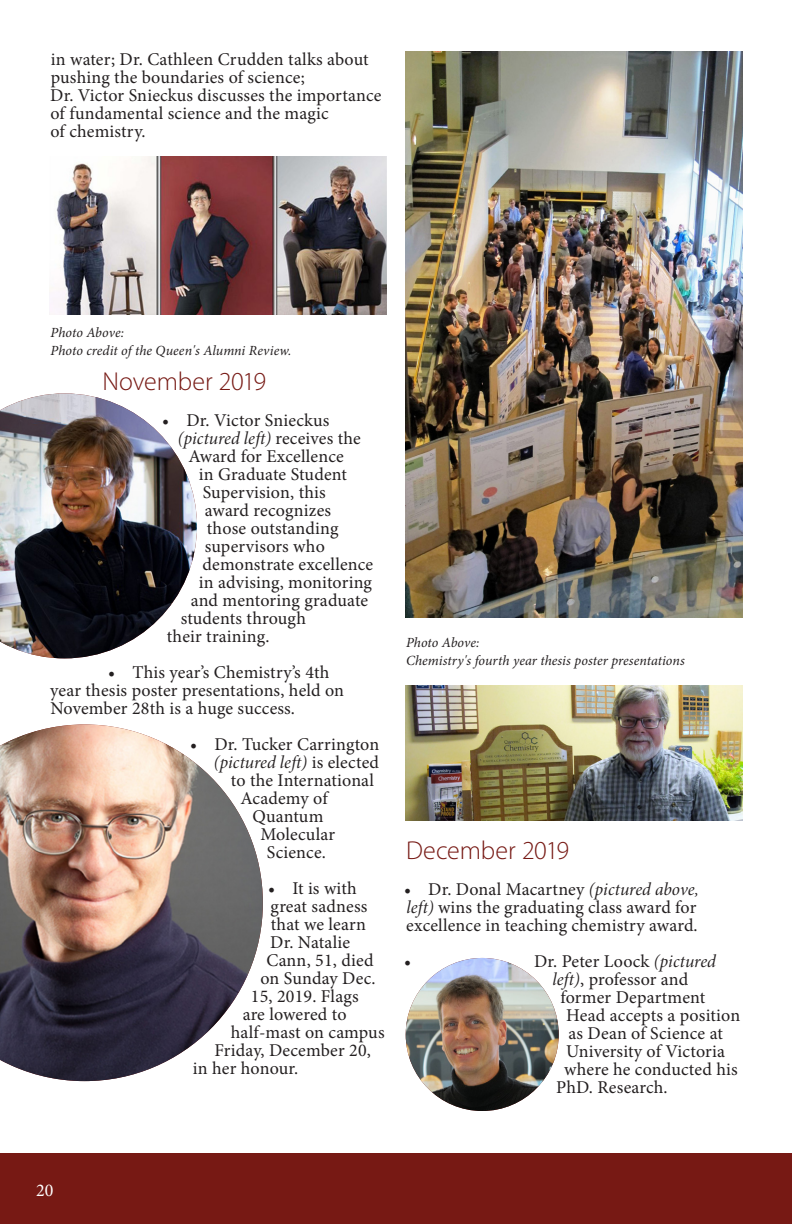
<style>
.page{position:relative;width:792px;height:1224px;background:#fff}
.page>*{position:absolute;margin:0;border:0;box-sizing:border-box;transform-origin:0 0}
.Paragraph_Style_7{font:300 26px "Myriad Pro";letter-spacing:-.005em;color:#771a15}
.Paragraph_Style_7-2{font:18px/18px "Minion Pro";letter-spacing:.01em;color:#231f20}
.Paragraph_Style_7-3{font:18px "Minion Pro It Subh";letter-spacing:.005em;color:#231f20}
.t1{font:18px "Minion Pro";color:#fff}
.Paragraph_Style_7-4{font:italic 14px "Minion Pro";color:#231f20}
.s1{font-family:"Minion Pro"}
.s2{font-family:"Minion Pro It Subh"}
</style>
<div class="page">
<div style="left:0;top:1153px;width:792px;height:71px;background:#771914"></div>
<img style="left:0;top:393px;width:197px;height:265px">
<img style="left:406px;top:52px;width:336px;height:566px">
<img style="left:406px;top:958px;width:153px;height:153px;border-radius:77px">
<img style="left:0;top:724px;width:263px;height:357px">
<img style="left:50px;top:156px;width:337px;height:158px">
<img style="left:406px;top:686px;width:336px;height:134px">
<p class="Paragraph_Style_7-2" style="left:51px;top:50px;width:319px">in water; Dr. Cathleen Crudden talks about pushing the boundaries of science;</p>
<p class="Paragraph_Style_7-2" style="left:50px;top:86px;width:333px">Dr. Victor Snieckus discusses the importance of fundamental science and the magic</p>
<p class="Paragraph_Style_7-2" style="left:51px;top:122px;width:97px">of chemistry.</p>
<p class="Paragraph_Style_7-4" style="left:51px;top:323px;width:75px">Photo Above:</p>
<p class="Paragraph_Style_7-4" style="left:51px;top:341px;width:242px">Photo credit of the Queen's Alumni Review.</p>
<p class="Paragraph_Style_7" style="left:102px;top:367px;width:165px">November 2019</p>
<p class="Paragraph_Style_7-2" style="left:162px;top:411px;width:169px">• Dr. Victor Snieckus</p>
<p class="Paragraph_Style_7-3" style="left:178px;top:427px;width:184px">(pictured left) <span class="s1">receives the</span></p>
<p class="Paragraph_Style_7-2" style="left:188px;top:447px;width:157px">Award for Excellence</p>
<p class="Paragraph_Style_7-2" style="left:199px;top:465px;width:150px">in Graduate Student</p>
<p class="Paragraph_Style_7-2" style="left:203px;top:483px;width:125px">Supervision, this</p>
<p class="Paragraph_Style_7-2" style="left:205px;top:501px;width:128px">award recognizes</p>
<p class="Paragraph_Style_7-2" style="left:207px;top:519px;width:133px">those outstanding</p>
<p class="Paragraph_Style_7-2" style="left:205px;top:537px;width:122px">supervisors who</p>
<p class="Paragraph_Style_7-2" style="left:202px;top:555px;width:172px">demonstrate excellence</p>
<p class="Paragraph_Style_7-2" style="left:199px;top:573px;width:175px">in advising, monitoring</p>
<p class="Paragraph_Style_7-2" style="left:191px;top:591px;width:179px">and mentoring graduate</p>
<p class="Paragraph_Style_7-2" style="left:181px;top:609px;width:127px">students through</p>
<p class="Paragraph_Style_7-2" style="left:167px;top:627px;width:104px">their training.</p>
<p class="Paragraph_Style_7-2" style="left:50px;top:663px;width:295px;text-indent:58px">• This year’s Chemistry’s 4th year thesis poster presentations, held on<br>November 28th is a huge success.</p>
<p class="Paragraph_Style_7-2" style="left:190px;top:735px;width:191px">• Dr. Tucker Carrington</p>
<p class="Paragraph_Style_7-3" style="left:214px;top:751px;width:167px">(pictured left) <span class="s1">is elected</span></p>
<p class="Paragraph_Style_7-2" style="left:231px;top:771px;width:145px">to the International</p>
<p class="Paragraph_Style_7-2" style="left:240px;top:789px;width:89px">Academy of</p>
<p class="Paragraph_Style_7-2" style="left:252px;top:807px;width:73px">Quantum</p>
<p class="Paragraph_Style_7-2" style="left:260px;top:825px;width:76px">Molecular</p>
<p class="Paragraph_Style_7-2" style="left:267px;top:843px;width:61px">Science.</p>
<p class="Paragraph_Style_7-2" style="left:268px;top:879px;width:90px">• It is with</p>
<p class="Paragraph_Style_7-2" style="left:271px;top:897px;width:98px">great sadness</p>
<p class="Paragraph_Style_7-2" style="left:271px;top:915px;width:97px">that we learn</p>
<p class="Paragraph_Style_7-2" style="left:270px;top:933px;width:81px">Dr. Natalie</p>
<p class="Paragraph_Style_7-2" style="left:266px;top:951px;width:109px">Cann, 51, died</p>
<p class="Paragraph_Style_7-2" style="left:261px;top:969px;width:117px">on Sunday Dec.</p>
<p class="Paragraph_Style_7-2" style="left:251px;top:987px;width:109px">15, 2019. Flags</p>
<p class="Paragraph_Style_7-2" style="left:243px;top:1005px;width:105px">are lowered to</p>
<p class="Paragraph_Style_7-2" style="left:231px;top:1023px;width:155px">half-mast on campus</p>
<p class="Paragraph_Style_7-2" style="left:214px;top:1041px;width:158px">Friday, December 20,</p>
<p class="Paragraph_Style_7-2" style="left:193px;top:1059px;width:107px">in her honour.</p>
<p class="Paragraph_Style_7-4" style="left:406px;top:633px;width:75px">Photo Above:</p>
<p class="Paragraph_Style_7-4" style="left:406px;top:651px;width:280px">Chemistry's fourth year thesis poster presentations</p>
<p class="Paragraph_Style_7" style="left:406px;top:836px;width:164px">December 2019</p>
<p class="Paragraph_Style_7-2" style="left:404px;top:880px;width:296px">• Dr. Donal Macartney <span class="s2">(pictured above, left)</span> wins the graduating class award for excellence in teaching chemistry award.</p>
<p class="Paragraph_Style_7-2" style="left:404px;top:952px;width:9px">•</p>
<p class="Paragraph_Style_7-2" style="left:534px;top:952px;width:183px">Dr. Peter Loock <span class="s2">(pictured</span></p>
<p class="Paragraph_Style_7-2" style="left:553px;top:970px;width:137px"><span class="s2">left)</span>, professor and</p>
<p class="Paragraph_Style_7-2" style="left:561px;top:988px;width:146px">former Department</p>
<p class="Paragraph_Style_7-2" style="left:566px;top:1006px;width:175px">Head accepts a position</p>
<p class="Paragraph_Style_7-2" style="left:569px;top:1024px;width:156px">as Dean of Science at</p>
<p class="Paragraph_Style_7-2" style="left:566px;top:1042px;width:160px">University of Victoria</p>
<p class="Paragraph_Style_7-2" style="left:564px;top:1060px;width:175px">where he conducted his</p>
<p class="Paragraph_Style_7-2" style="left:556px;top:1078px;width:113px">PhD. Research.</p>
<p class="t1" style="left:36px;top:1178px;width:19px">20</p>
</div>
